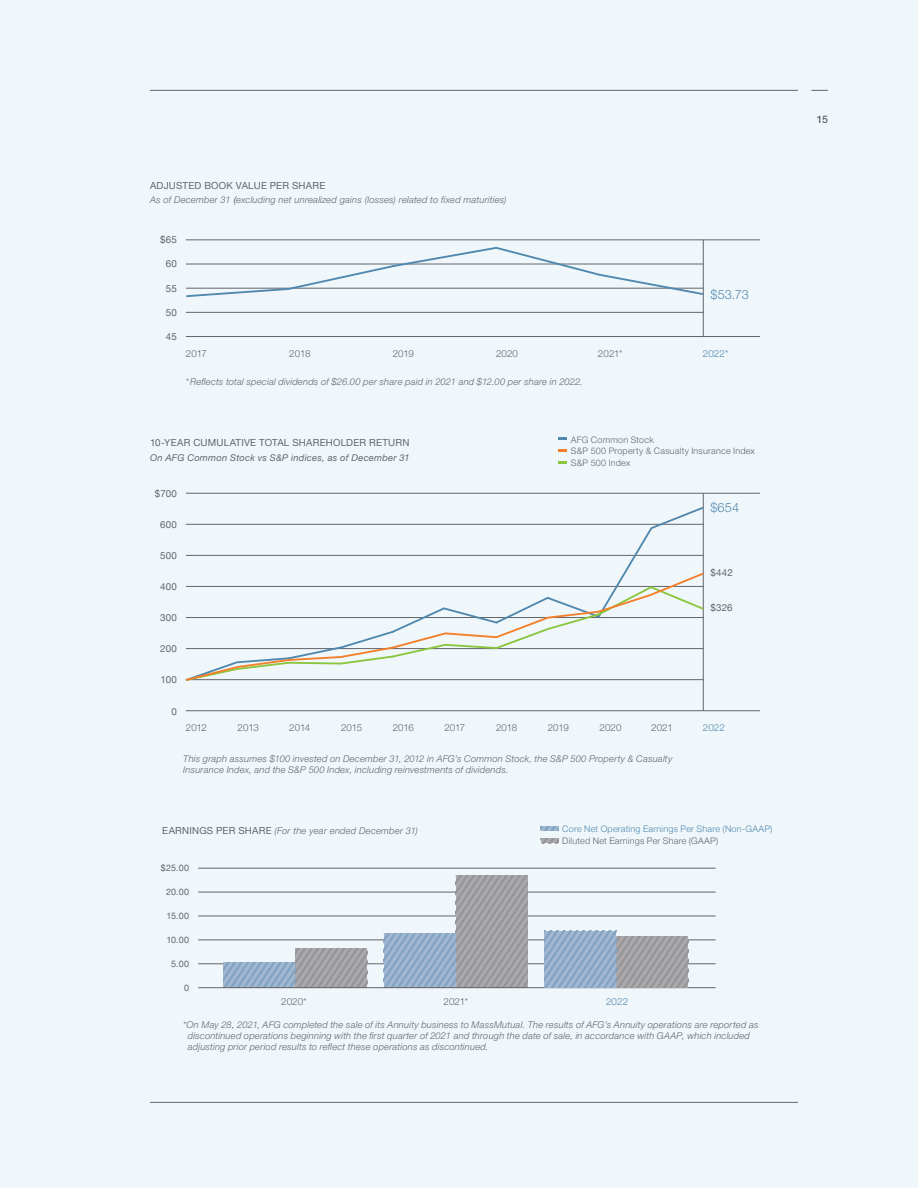
<style>
.page{position:relative;width:918px;height:1188px;background:#f0f7fb}
.page>*{position:absolute;margin:0;border:0;box-sizing:border-box;transform-origin:0 0}
.t1{font:300 12.75px "Helvetica Neue LT Std";letter-spacing:.01em;color:#5088ae}
.t2{font:500 10.5px "Helvetica Neue LT Std";color:#62656a}
.t3{font:9.75px "Helvetica Neue";letter-spacing:.02em;color:#62656a}
.t4{font:300 9.75px "Helvetica Neue";letter-spacing:.005em;color:#62656a}
.t5{font:300 9.75px "Helvetica Neue";letter-spacing:.01em;color:#5088ae}
.t6{font:italic 300 9.3px/10.8px "Helvetica Neue LT Std";letter-spacing:.02em;color:#62656a}
.t7{font:italic 9.3px "Helvetica Neue LT Std";letter-spacing:.025em;color:#62656a}
.t8{font:300 9px/11.7px "Helvetica Neue LT Std";letter-spacing:.025em;color:#62656a}
.t9{font:300 9px "Helvetica Neue";letter-spacing:.025em;color:#5088ae}
.t10{font:300 9px "Helvetica Neue";letter-spacing:.025em;color:#62656a}
.t11{font:9px "Helvetica Neue";letter-spacing:.04em;color:#62656a}
.s1{font-weight:400}
.s2{font-family:"Helvetica Neue";font-weight:400;font-style:normal;font-size:9.75px}
</style>
<div class="page">
<svg style="left:811px;top:90px;width:17px;height:1px"></svg>
<hr style="left:150px;top:90px;width:648px;height:1px;background:#62656a">
<hr style="left:150px;top:1102px;width:648px;height:1px;background:#62656a">
<hr style="left:186px;top:312px;width:517px;height:1px;background:#62656a">
<hr style="left:186px;top:240px;width:574px;height:1px;background:#62656a">
<hr style="left:186px;top:336px;width:574px;height:1px;background:#62656a">
<hr style="left:186px;top:493px;width:574px;height:1px;background:#62656a">
<hr style="left:186px;top:710px;width:574px;height:1px;background:#62656a">
<svg style="left:541px;top:826px;width:18px;height:5px"></svg>
<svg style="left:541px;top:839px;width:18px;height:4px"></svg>
<hr style="left:198px;top:868px;width:518px;height:1px;background:#62656a">
<hr style="left:198px;top:892px;width:518px;height:1px;background:#62656a">
<hr style="left:198px;top:916px;width:518px;height:1px;background:#62656a">
<hr style="left:198px;top:940px;width:518px;height:1px;background:#62656a">
<hr style="left:198px;top:964px;width:518px;height:1px;background:#62656a">
<svg style="left:223px;top:949px;width:144px;height:38px"></svg>
<svg style="left:384px;top:876px;width:144px;height:111px"></svg>
<hr style="left:198px;top:987px;width:518px;height:1px;background:#62656a">
<svg style="left:544px;top:931px;width:144px;height:57px"></svg>
<hr style="left:703px;top:240px;width:1px;height:97px;background:#62656a">
<svg style="left:185px;top:246px;width:519px;height:52px"></svg>
<hr style="left:703px;top:493px;width:1px;height:218px;background:#62656a">
<svg style="left:558px;top:437px;width:9px;height:3px"></svg>
<svg style="left:558px;top:449px;width:9px;height:3px"></svg>
<svg style="left:558px;top:461px;width:9px;height:3px"></svg>
<svg style="left:185px;top:505px;width:519px;height:177px"></svg>
<p class="t3" style="left:150px;top:180px;width:177px">ADJUSTED BOOK VALUE PER SHARE</p>
<p class="t6" style="left:150px;top:195px;width:358px">As of December 31 <span class="s1">(</span>excluding net unrealized gains (losses) related to fixed maturities)</p>
<p class="t3" style="left:160px;top:234px;width:18px">$65</p>
<p class="t3" style="left:166px;top:258px;width:13px">60</p>
<p class="t3" style="left:166px;top:282px;width:13px">55</p>
<p class="t3" style="left:166px;top:307px;width:13px">50</p>
<p class="t3" style="left:166px;top:331px;width:13px">45</p>
<p class="t4" style="left:186px;top:348px;width:22px">2017</p>
<p class="t4" style="left:289px;top:348px;width:23px">2018</p>
<p class="t4" style="left:393px;top:348px;width:23px">2019</p>
<p class="t4" style="left:496px;top:348px;width:23px">2020</p>
<p class="t4" style="left:598px;top:348px;width:26px">2021*</p>
<p class="t6" style="left:186px;top:377px;width:398px">*Reflects total special dividends of $26.00 per share paid in 2021 and $12.00 per share in 2022.</p>
<h1 class="t1" style="left:710px;top:290px;width:40px">$53.73</h1>
<p class="t5" style="left:703px;top:348px;width:27px">2022*</p>
<p class="t3" style="left:150px;top:436px;width:261px">10-YEAR CUMULATIVE TOTAL SHAREHOLDER RETURN</p>
<p class="t7" style="left:150px;top:454px;width:261px">On AFG Common Stock vs S&amp;P indices, as of December 31</p>
<p class="t3" style="left:155px;top:487px;width:24px">$700</p>
<p class="t3" style="left:160px;top:519px;width:18px">600</p>
<p class="t3" style="left:160px;top:550px;width:18px">500</p>
<p class="t3" style="left:160px;top:581px;width:18px">400</p>
<p class="t3" style="left:160px;top:612px;width:18px">300</p>
<p class="t3" style="left:160px;top:643px;width:18px">200</p>
<p class="t3" style="left:161px;top:674px;width:18px">100</p>
<p class="t3" style="left:172px;top:705px;width:7px">0</p>
<p class="t8" style="left:571px;top:435px;width:185px">AFG Common Stock<br>S&amp;P 500 Property &amp; Casualty Insurance Index<br>S&amp;P 500 Index</p>
<h1 class="t1" style="left:710px;top:503px;width:30px">$654</h1>
<p class="t3" style="left:710px;top:567px;width:24px">$442</p>
<p class="t3" style="left:710px;top:602px;width:24px">$326</p>
<p class="t4" style="left:186px;top:722px;width:23px">2012</p>
<p class="t4" style="left:238px;top:722px;width:23px">2013</p>
<p class="t4" style="left:289px;top:722px;width:23px">2014</p>
<p class="t4" style="left:341px;top:722px;width:23px">2015</p>
<p class="t4" style="left:444px;top:722px;width:22px">2017</p>
<p class="t4" style="left:496px;top:722px;width:23px">2018</p>
<p class="t4" style="left:548px;top:722px;width:23px">2019</p>
<p class="t4" style="left:600px;top:722px;width:23px">2020</p>
<p class="t4" style="left:651px;top:722px;width:23px">2021</p>
<p class="t4" style="left:393px;top:722px;width:23px">2016</p>
<p class="t5" style="left:703px;top:722px;width:23px">2022</p>
<p class="t6" style="left:183px;top:755px;width:491px">This graph assumes $100 invested on December 31, 2012 in AFG’s Common Stock, the S&amp;P 500 Property &amp; Casualty<br>Insurance Index, and the S&amp;P 500 Index, including reinvestments of dividends.</p>
<p class="t6" style="left:162px;top:826px;width:257px"><span class="s2">EARNINGS PER SHARE</span> (For the year ended December 31)</p>
<p class="t11" style="left:161px;top:862px;width:30px">$25.00</p>
<p class="t11" style="left:166px;top:886px;width:25px">20.00</p>
<p class="t11" style="left:166px;top:910px;width:24px">15.00</p>
<p class="t11" style="left:166px;top:934px;width:24px">10.00</p>
<p class="t11" style="left:171px;top:958px;width:20px">5.00</p>
<p class="t11" style="left:184px;top:982px;width:7px">0</p>
<p class="t9" style="left:562px;top:823px;width:212px">Core Net Operating Earnings Per Share (Non-GAAP)</p>
<p class="t10" style="left:562px;top:835px;width:157px">Diluted Net Earnings Per Share (GAAP)</p>
<p class="t4" style="left:281px;top:995px;width:27px">2020*</p>
<p class="t4" style="left:444px;top:995px;width:26px">2021*</p>
<p class="t5" style="left:606px;top:995px;width:23px">2022</p>
<p class="t6" style="left:188px;top:1020px;width:572px;text-indent:-4px">*On May 28, 2021, AFG completed the sale of its Annuity business to MassMutual. The results of AFG’s Annuity operations are reported as discontinued operations beginning with the first quarter of 2021 and through the date of sale, in accordance with GAAP, which included adjusting prior period results to reflect these operations as discontinued.</p>
<p class="t2" style="left:817px;top:113px;width:13px">15</p>
</div>
